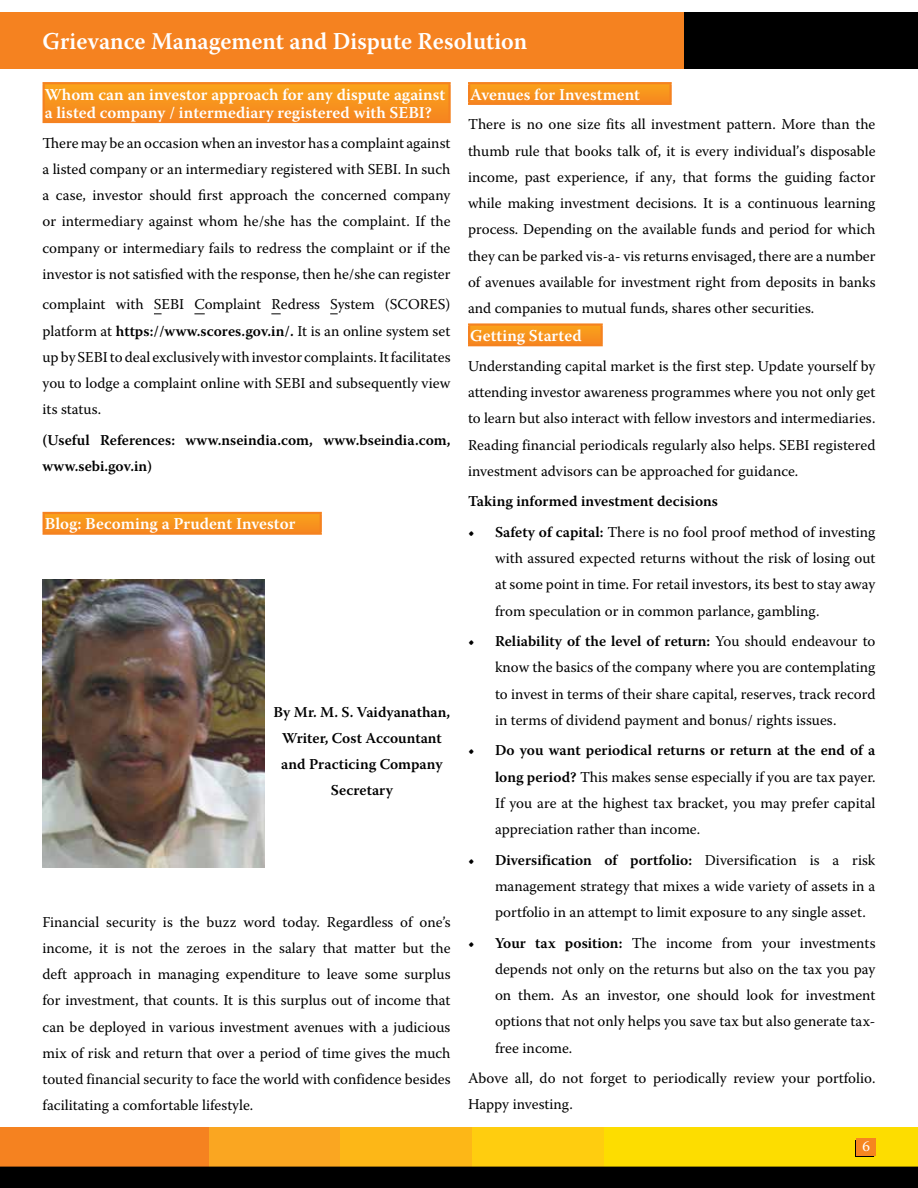
<style>
.page{position:relative;width:918px;height:1188px;background:#fff}
.page>*{position:absolute;margin:0;border:0;box-sizing:border-box;transform-origin:0 0}
.t1{font:600 24px "Warnock Pro";color:#fff}
.t2{font:600 16.5px/18.1px "Warnock Pro";color:#fff}
.t3{font:15px/26.2px "Warnock Pro";color:#000;text-align:justify}
.t4{font:600 15px/26.2px "Warnock Pro";color:#000}
.t5{font:15px "Warnock Pro";color:#fff}
.s1{font-weight:600}
</style>
<div class="page">
<div style="left:0;top:1128px;width:313px;height:60px;background:#f58220"></div>
<div style="left:209px;top:1128px;width:357px;height:60px;background:#faa621"></div>
<div style="left:340px;top:1128px;width:357px;height:60px;background:#fdb717"></div>
<div style="left:472px;top:1128px;width:356px;height:60px;background:#ffcd0f"></div>
<div style="left:604px;top:1128px;width:314px;height:60px;background:#fddd00"></div>
<div style="left:0;top:1167px;width:918px;height:21px;background:#000"></div>
<div style="left:856px;top:1140px;width:18px;height:16px;background:#f6861f"></div>
<div style="left:857px;top:1138px;width:19px;height:17px;background:#f6861f"></div>
<div style="left:0;top:13px;width:685px;height:56px;background:#f58220"></div>
<div style="left:685px;top:13px;width:233px;height:56px;background:#000"></div>
<div style="left:44px;top:83px;width:406px;height:39px;background:linear-gradient(to bottom,#faa51b,#f58420)"></div>
<hr style="left:43px;top:82px;width:408px;height:2px;background:#f58220">
<hr style="left:43px;top:84px;width:2px;height:37px;background:#f58220">
<hr style="left:448px;top:84px;width:3px;height:37px;background:#f58220">
<hr style="left:43px;top:121px;width:408px;height:2px;background:#f58220">
<div style="left:44px;top:513px;width:277px;height:21px;background:#f7941d"></div>
<hr style="left:43px;top:512px;width:279px;height:2px;background:#f58220">
<svg style="left:43px;top:514px;width:2px;height:18px"></svg>
<svg style="left:320px;top:514px;width:2px;height:18px"></svg>
<hr style="left:43px;top:532px;width:279px;height:3px;background:#f58220">
<div style="left:469px;top:83px;width:202px;height:21px;background:linear-gradient(to right,#f8951d,#f8951d)"></div>
<hr style="left:468px;top:82px;width:204px;height:2px;background:#f58220">
<svg style="left:468px;top:84px;width:2px;height:19px"></svg>
<hr style="left:669px;top:84px;width:3px;height:19px;background:#f58220">
<hr style="left:468px;top:103px;width:204px;height:2px;background:#f58220">
<div style="left:469px;top:325px;width:133px;height:20px;background:#f7941e"></div>
<hr style="left:468px;top:323px;width:135px;height:3px;background:#f58220">
<svg style="left:468px;top:326px;width:2px;height:18px"></svg>
<svg style="left:601px;top:326px;width:2px;height:18px"></svg>
<hr style="left:468px;top:344px;width:135px;height:2px;background:#f58220">
<img style="left:43px;top:579px;width:222px;height:288px">
<h1 class="t1" style="left:43px;top:27px;width:486px">Grievance Management and Dispute Resolution</h1>
<p class="t2" style="left:45px;top:85px;width:402px">Whom can an investor approach for any dispute against a listed company / intermediary registered with SEBI?</p>
<p class="t3" style="left:43px;top:129px;width:410px">There may be an occasion when an investor has a complaint against a listed company or an intermediary registered with SEBI. In such a case, investor should first approach the concerned company or intermediary against whom he/she has the complaint. If the company or intermediary fails to redress the complaint or if the investor is not satisfied with the response, then he/she can register</p>
<p class="t3" style="left:43px;top:291px;width:410px">complaint with SEBI Complaint Redress System (SCORES) platform at <span class="s1">https://www.scores.gov.in/.</span> It is an online system set up by SEBI to deal exclusively with investor complaints. It facilitates you to lodge a complaint online with SEBI and subsequently view its status.</p>
<p class="t4" style="left:43px;top:427px;width:409px">(Useful References: www.nseindia.com, www.bseindia.com, www.sebi.gov.in)</p>
<p class="t2" style="left:470px;top:85px;width:171px">Avenues for Investment</p>
<p class="t3" style="left:468px;top:111px;width:409px">There is no one size fits all investment pattern. More than the thumb rule that books talk of, it is every individual’s disposable income, past experience, if any, that forms the guiding factor while making investment decisions. It is a continuous learning process. Depending on the available funds and period for which they can be parked vis-a- vis returns envisaged, there are a number of avenues available for investment right from deposits in banks and companies to mutual funds, shares other securities.</p>
<p class="t2" style="left:470px;top:326px;width:113px">Getting Started</p>
<p class="t3" style="left:468px;top:353px;width:409px">Understanding capital market is the first step. Update yourself by attending investor awareness programmes where you not only get to learn but also interact with fellow investors and intermediaries.<br>Reading financial periodicals regularly also helps. SEBI registered investment advisors can be approached for guidance.</p>
<p class="t4" style="left:468px;top:488px;width:251px">Taking informed investment decisions</p>
<p class="t3" style="left:495px;top:519px;width:382px;text-indent:-27px"><span class="s1">• Safety of capital:</span> There is no fool proof method of investing with assured expected returns without the risk of losing out at some point in time. For retail investors, its best to stay away from speculation or in common parlance, gambling.</p>
<p class="t3" style="left:495px;top:628px;width:382px;text-indent:-27px"><span class="s1">• Reliability of the level of return:</span> You should endeavour to know the basics of the company where you are contemplating to invest in terms of their share capital, reserves, track record in terms of dividend payment and bonus/ rights issues.</p>
<p class="t3" style="left:495px;top:737px;width:382px;text-indent:-27px"><span class="s1">• Do you want periodical returns or return at the end of a long period?</span> This makes sense especially if you are tax payer.<br>If you are at the highest tax bracket, you may prefer capital appreciation rather than income.</p>
<p class="t3" style="left:495px;top:846px;width:382px;text-indent:-27px"><span class="s1">• Diversification of portfolio:</span> Diversification is a risk management strategy that mixes a wide variety of assets in a portfolio in an attempt to limit exposure to any single asset.</p>
<p class="t3" style="left:495px;top:929px;width:382px;text-indent:-27px"><span class="s1">• Your tax position:</span> The income from your investments depends not only on the returns but also on the tax you pay on them. As an investor, one should look for investment options that not only helps you save tax but also generate tax&shy;free income.</p>
<p class="t3" style="left:468px;top:1065px;width:409px">Above all, do not forget to periodically review your portfolio.<br>Happy investing.</p>
<p class="t2" style="left:45px;top:515px;width:252px">Blog: Becoming a Prudent Investor</p>
<p class="t4" style="left:274px;top:698px;width:178px;text-align:center">By Mr. M. S. Vaidyanathan,<br>Writer, Cost Accountant and Practicing Company<br>Secretary</p>
<p class="t3" style="left:43px;top:908px;width:410px">Financial security is the buzz word today. Regardless of one’s income, it is not the zeroes in the salary that matter but the deft approach in managing expenditure to leave some surplus for investment, that counts. It is this surplus out of income that can be deployed in various investment avenues with a judicious mix of risk and return that over a period of time gives the much touted financial security to face the world with confidence besides facilitating a comfortable lifestyle.</p>
<p class="t5" style="left:862px;top:1137px;width:9px">6</p>
</div>
